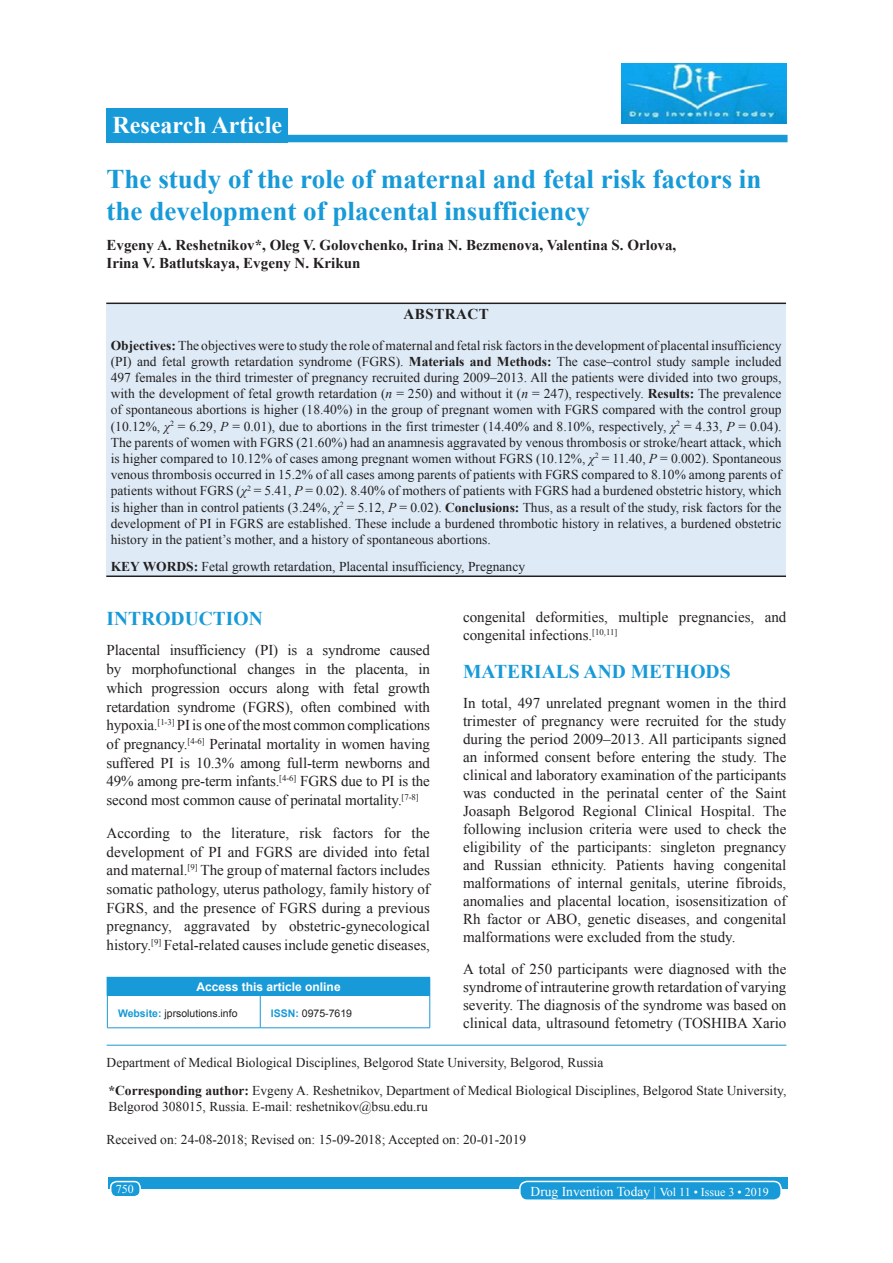
<style>
.page{position:relative;width:893px;height:1263px;background:#fff}
.page>*{position:absolute;margin:0;border:0;box-sizing:border-box;transform-origin:0 0}
.AT{font:700 27px/32.4px "Times New Roman";color:#179ad7}
.AH{font:700 24px "Times New Roman";color:#fff}
.t1{font:700 19.5px "Times New Roman";color:#179ad7}
.TX{font:15px/18px "Times New Roman";color:#231f20;text-align:justify}
.AU{font:700 15px/18px "Times New Roman";color:#231f20}
.ABSH{font:700 15px "Times New Roman";letter-spacing:.035em;color:#231f20}
.ABS{font:13.5px/16.2px "Times New Roman";color:#231f20;text-align:justify}
.ADD{font:13.5px/16.2px "Times New Roman";color:#231f20}
.AFF{font:13.5px "Times New Roman";color:#231f20}
.HIS{font:13.5px "Times New Roman";color:#231f20}
.KWD{font:13.5px "Times New Roman";color:#231f20}
.foot1{font:13.5px "Times New Roman";color:#fff}
.ATAO{font:700 12px "Arial";color:#fff}
.foot1-2{font:12px "Times New Roman";color:#fff}
.WEBSITE{font:10.5px "Arial";color:#231f20}
.s1{font-weight:700}
.s2{font-style:italic}
.s3{font-weight:700;color:#179ad7}
.s4{font-size:12px}
</style>
<div class="page">
<div style="left:108px;top:1177px;width:679px;height:12px;background:#179ad7"></div>
<div style="left:519px;top:1181px;width:261px;height:19px;background:#179ad7;border-radius:7px"></div>
<div style="left:519px;top:1180px;width:262px;height:21px;border:2px solid #fff;border-radius:7px"></div>
<div style="left:111px;top:1181px;width:29px;height:15px;background:#179ad7;border-radius:6px"></div>
<div style="left:110px;top:1180px;width:31px;height:17px;border:2px solid #fff;border-radius:6px"></div>
<div style="left:106px;top:108px;width:182px;height:34px;background:#179ad7"></div>
<div style="left:265px;top:135px;width:522px;height:7px;background:#179ad7"></div>
<hr style="left:106px;top:1044px;width:680px;height:1px;background:#179ad7">
<div style="left:107px;top:977px;width:322px;height:18px;background:#179ad7"></div>
<svg style="left:106px;top:978px;width:1px;height:17px"></svg>
<hr style="left:106px;top:977px;width:154px;height:1px;background:#179ad7">
<svg style="left:429px;top:977px;width:1px;height:18px"></svg>
<hr style="left:107px;top:995px;width:1px;height:32px;background:#179ad7">
<hr style="left:107px;top:1027px;width:153px;height:1px;background:#179ad7">
<hr style="left:260px;top:995px;width:1px;height:32px;background:#179ad7">
<hr style="left:429px;top:995px;width:1px;height:32px;background:#179ad7">
<hr style="left:260px;top:1027px;width:170px;height:1px;background:#179ad7">
<img style="left:621px;top:63px;width:164px;height:60px">
<div style="left:106px;top:304px;width:679px;height:271px;background:#deebf7"></div>
<hr style="left:106px;top:302px;width:679px;height:2px;background:#231f20">
<hr style="left:106px;top:575px;width:679px;height:2px;background:#231f20">
<p class="AH" style="left:112px;top:108px;width:171px">Research Article</p>
<p class="AT" style="left:106px;top:162px;width:656px">The study of the role of maternal and fetal risk factors in the development of placental insufficiency</p>
<p class="AU" style="left:106px;top:236px;width:571px">Evgeny A. Reshetnikov*, Oleg V. Golovchenko, Irina N. Bezmenova, Valentina S. Orlova,<br>Irina V. Batlutskaya, Evgeny N. Krikun</p>
<p class="ABSH" style="left:403px;top:303px;width:87px">ABSTRACT</p>
<p class="ABS" style="left:111px;top:336px;width:672px"><span class="s1">Objectives:</span> The objectives were to study the role of maternal and fetal risk factors in the development of placental insufficiency (PI) and fetal growth retardation syndrome (FGRS). <span class="s1">Materials and Methods:</span> The case–control study sample included 497 females in the third trimester of pregnancy recruited during 2009–2013. All the patients were divided into two groups, with the development of fetal growth retardation (<span class="s2">n</span> = 250) and without it (<span class="s2">n</span> = 247), respectively. <span class="s1">Results:</span> The prevalence of spontaneous abortions is higher (18.40%) in the group of pregnant women with FGRS compared with the control group (10.12%, <span class="s2">χ</span><sup>2</sup> = 6.29, <span class="s2">P</span> = 0.01), due to abortions in the first trimester (14.40% and 8.10%, respectively, <span class="s2">χ</span><sup>2</sup> = 4.33, <span class="s2">P</span> = 0.04).<br>The parents of women with FGRS (21.60%) had an anamnesis aggravated by venous thrombosis or stroke/heart attack, which is higher compared to 10.12% of cases among pregnant women without FGRS (10.12%, <span class="s2">χ</span><sup>2</sup> = 11.40, <span class="s2">P</span> = 0.002). Spontaneous venous thrombosis occurred in 15.2% of all cases among parents of patients with FGRS compared to 8.10% among parents of patients without FGRS (<span class="s2">χ</span><sup>2</sup> = 5.41, <span class="s2">P</span> = 0.02). 8.40% of mothers of patients with FGRS had a burdened obstetric history, which is higher than in control patients (3.24%, <span class="s2">χ</span><sup>2</sup> = 5.12, <span class="s2">P</span> = 0.02). <span class="s1">Conclusions:</span> Thus, as a result of the study, risk factors for the development of PI in FGRS are established. These include a burdened thrombotic history in relatives, a burdened obstetric history in the patient’s mother, and a history of spontaneous abortions.</p>
<p class="KWD" style="left:111px;top:557px;width:415px"><span class="s1">KEY WORDS:</span> Fetal growth retardation, Placental insufficiency, Pregnancy</p>
<h1 class="t1" style="left:106px;top:604px;width:157px">INTRODUCTION</h1>
<p class="TX" style="left:106px;top:640px;width:325px;line-height:18.8px">Placental insufficiency (PI) is a syndrome caused by morphofunctional changes in the placenta, in which progression occurs along with fetal growth retardation syndrome (FGRS), often combined with hypoxia.<sup>[1-3]</sup> PI is one of the most common complications of pregnancy.<sup>[4-6]</sup> Perinatal mortality in women having suffered PI is 10.3% among full-term newborns and 49% among pre-term infants.<sup>[4-6]</sup> FGRS due to PI is the second most common cause of perinatal mortality.<sup>[7-8]</sup></p>
<p class="TX" style="left:106px;top:823px;width:325px;line-height:18.8px">According to the literature, risk factors for the development of PI and FGRS are divided into fetal and maternal.<sup>[9]</sup> The group of maternal factors includes somatic pathology, uterus pathology, family history of FGRS, and the presence of FGRS during a previous pregnancy, aggravated by obstetric-gynecological history.<sup>[9]</sup> Fetal-related causes include genetic diseases,</p>
<p class="ATAO" style="left:196px;top:978px;width:146px">Access this article online</p>
<p class="WEBSITE" style="left:118px;top:1006px;width:121px"><span class="s3">Website:</span> jprsolutions.info</p>
<p class="WEBSITE" style="left:271px;top:1006px;width:83px"><span class="s3">ISSN:</span> 0975-7619</p>
<p class="TX" style="left:463px;top:607px;width:325px">congenital deformities, multiple pregnancies, and congenital infections.<sup>[10,11]</sup></p>
<h1 class="t1" style="left:463px;top:657px;width:269px">MATERIALS AND METHODS</h1>
<p class="TX" style="left:463px;top:693px;width:325px">In total, 497 unrelated pregnant women in the third trimester of pregnancy were recruited for the study during the period 2009–2013. All participants signed an informed consent before entering the study. The clinical and laboratory examination of the participants was conducted in the perinatal center of the Saint Joasaph Belgorod Regional Clinical Hospital. The following inclusion criteria were used to check the eligibility of the participants: singleton pregnancy and Russian ethnicity. Patients having congenital malformations of internal genitals, uterine fibroids, anomalies and placental location, isosensitization of Rh factor or ABO, genetic diseases, and congenital malformations were excluded from the study.</p>
<p class="TX" style="left:463px;top:959px;width:325px">A total of 250 participants were diagnosed with the syndrome of intrauterine growth retardation of varying severity. The diagnosis of the syndrome was based on clinical data, ultrasound fetometry (TOSHIBA Xario</p>
<p class="AFF" style="left:106px;top:1052px;width:498px">Department of Medical Biological Disciplines, Belgorod State University, Belgorod, Russia</p>
<p class="ADD" style="left:108px;top:1081px;width:679px"><span class="s1">*Corresponding author:</span> Evgeny A. Reshetnikov, Department of Medical Biological Disciplines, Belgorod State University,<br>Belgorod 308015, Russia. E-mail: reshetnikov@bsu.edu.ru</p>
<p class="HIS" style="left:106px;top:1129px;width:421px">Received on: 24-08-2018; Revised on: 15-09-2018; Accepted on: 20-01-2019</p>
<p class="foot1-2" style="left:116px;top:1180px;width:19px">750</p>
<p class="foot1" style="left:530px;top:1181px;width:240px">Drug Invention Today | <span class="s4">Vol 11 • Issue 3 • 2019</span></p>
</div>
